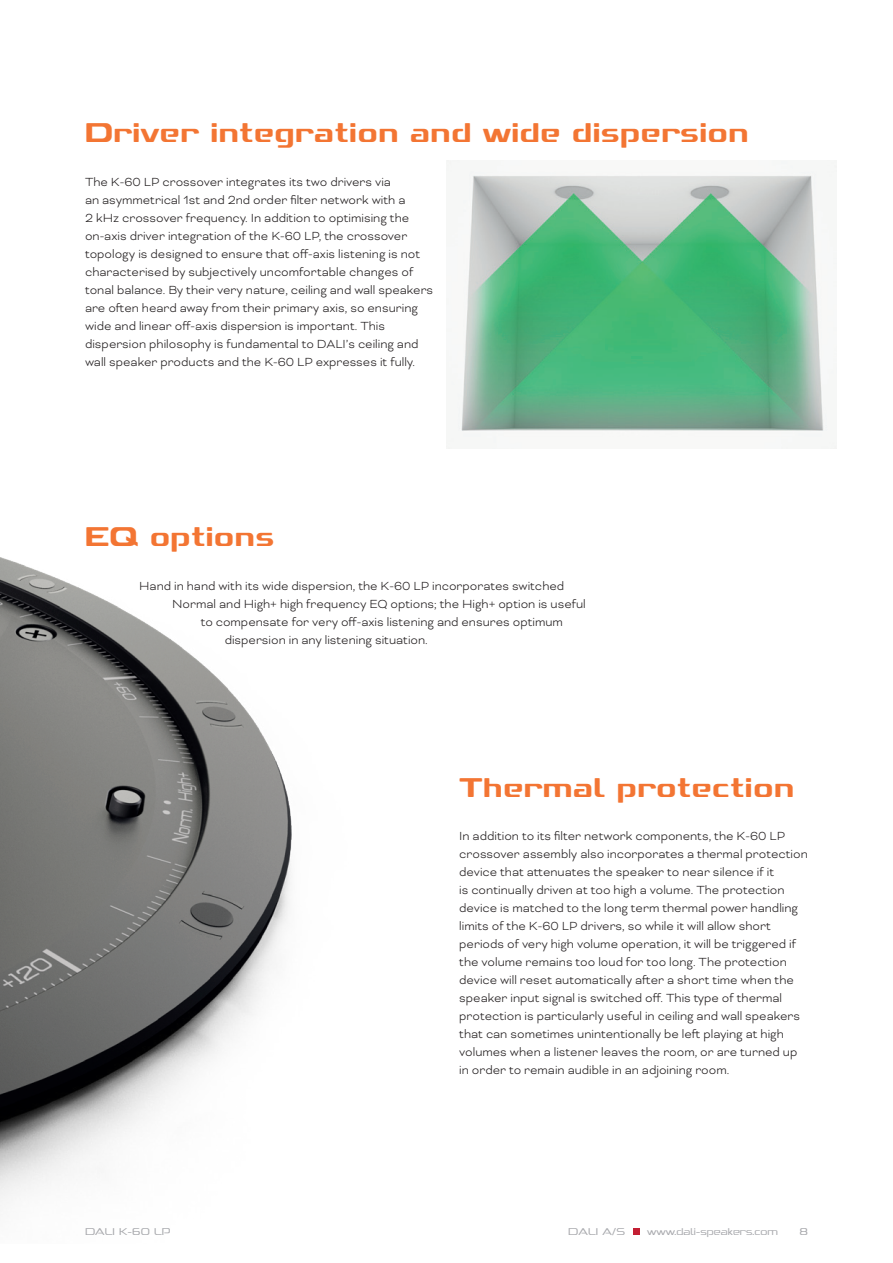
<style>
.page{position:relative;width:893px;height:1263px;background:#fff}
.page>*{position:absolute;margin:0;border:0;box-sizing:border-box;transform-origin:0 0}
.t1{font:700 33px "Dali Font 2";color:#f37533}
.t2{font:300 13.5px/18px "Bicyclette";color:#231f20}
.t3{font:300 12px "Dali Font 2";color:#a8a9ad}
</style>
<div class="page">
<img style="left:447px;top:160px;width:389px;height:288px">
<img style="left:0;top:557px;width:292px;height:649px">
<svg style="left:633px;top:1228px;width:6px;height:6px"></svg>
<h1 class="t1" style="left:85px;top:116px;width:665px">Driver integration and wide dispersion</h1>
<p class="t2" style="left:85px;top:172px;width:350px">The K-60 LP crossover integrates its two drivers via<br>an asymmetrical 1st and 2nd order filter network with a<br>2 kHz crossover frequency. In addition to optimising the on-axis driver integration of the K-60 LP, the crossover topology is designed to ensure that off-axis listening is not characterised by subjectively uncomfortable changes of tonal balance. By their very nature, ceiling and wall speakers are often heard away from their primary axis, so ensuring wide and linear off-axis dispersion is important. This dispersion philosophy is fundamental to DALI’s ceiling and wall speaker products and the K-60 LP expresses it fully.</p>
<h1 class="t1" style="left:85px;top:520px;width:191px">EQ options</h1>
<p class="t2" style="left:139px;top:576px;width:427px">Hand in hand with its wide dispersion, the K-60 LP incorporates switched</p>
<p class="t2" style="left:172px;top:594px;width:415px">Normal and High+ high frequency EQ options; the High+ option is useful</p>
<p class="t2" style="left:201px;top:612px;width:364px">to compensate for very off-axis listening and ensures optimum</p>
<p class="t2" style="left:225px;top:630px;width:205px">dispersion in any listening situation.</p>
<h1 class="t1" style="left:459px;top:770px;width:337px">Thermal protection</h1>
<p class="t2" style="left:459px;top:827px;width:350px">In addition to its filter network components, the K-60 LP crossover assembly also incorporates a thermal protection device that attenuates the speaker to near silence if it<br>is continually driven at too high a volume. The protection device is matched to the long term thermal power handling limits of the K-60 LP drivers, so while it will allow short periods of very high volume operation, it will be triggered if the volume remains too loud for too long. The protection device will reset automatically after a short time when the speaker input signal is switched off. This type of thermal protection is particularly useful in ceiling and wall speakers that can sometimes unintentionally be left playing at high volumes when a listener leaves the room, or are turned up in order to remain audible in an adjoining room.</p>
<p class="t3" style="left:85px;top:1225px;width:87px">DALI K-60 LP</p>
<p class="t3" style="left:568px;top:1225px;width:58px">DALI A/S</p>
<p class="t3" style="left:647px;top:1225px;width:132px">www.dali-speakers.com</p>
<p class="t3" style="left:799px;top:1225px;width:10px">8</p>
</div>
